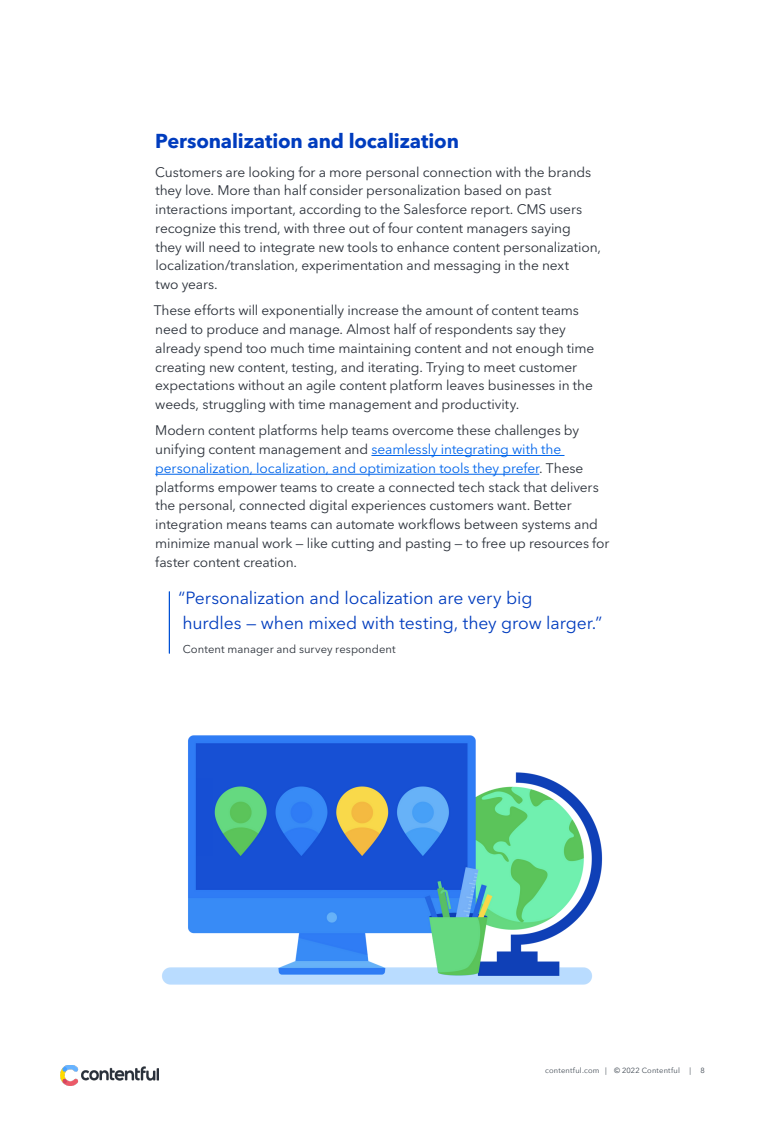
<style>
.page{position:relative;width:765px;height:1125px;background:#fff}
.page>*{position:absolute;margin:0;border:0;box-sizing:border-box;transform-origin:0 0}
.t1{font:700 20px "Avenir Next LT Pro";letter-spacing:-.005em;color:#003cbe}
.t2{font:17.5px/25px "Avenir Next LT Pro";letter-spacing:-.005em;color:#003cbe}
.t3{font:13.75px/18.8px "Avenir Next LT Pro";letter-spacing:-.01em;color:#2a3039}
.t4{font:11.25px "Avenir Next LT Pro";letter-spacing:.005em;color:#2a3039}
.t5{font:7.5px "Avenir Next";letter-spacing:.025em;color:#404953}
.s1{color:#0065eb}
</style>
<div class="page">
<img style="left:60px;top:1065px;width:99px;height:20px">
<hr style="left:371px;top:455px;width:194px;height:1px;background:#0065eb">
<hr style="left:155px;top:474px;width:384px;height:1px;background:#0065eb">
<img style="left:162px;top:735px;width:441px;height:250px">
<hr style="left:169px;top:591px;width:1px;height:63px;background:#0050d5">
<h1 class="t1" style="left:155px;top:129px;width:305px">Personalization and localization</h1>
<p class="t3" style="left:155px;top:162px;width:447px">Customers are looking for a more personal connection with the brands they love. More than half consider personalization based on past interactions important, according to the Salesforce report. CMS users recognize this trend, with three out of four content managers saying<br>they will need to integrate new tools to enhance content personalization, localization/translation, experimentation and messaging in the next<br>two years.</p>
<p class="t3" style="left:154px;top:301px;width:442px">These efforts will exponentially increase the amount of content teams need to produce and manage. Almost half of respondents say they already spend too much time maintaining content and not enough time creating new content, testing, and iterating. Trying to meet customer expectations without an agile content platform leaves businesses in the weeds, struggling with time management and productivity.</p>
<p class="t3" style="left:155px;top:421px;width:456px">Modern content platforms help teams overcome these challenges by unifying content management and <span class="s1">seamlessly integrating with the personalization, localization, and optimization tools they prefer</span>. These platforms empower teams to create a connected tech stack that delivers the personal, connected digital experiences customers want. Better integration means teams can automate workflows between systems and minimize manual work — like cutting and pasting — to free up resources for faster content creation.</p>
<p class="t2" style="left:179px;top:586px;width:425px">“Personalization and localization are very big<br>hurdles — when mixed with testing, they grow larger.”</p>
<p class="t4" style="left:183px;top:643px;width:215px">Content manager and survey respondent</p>
<p class="t5" style="left:545px;top:1064px;width:136px">contentful.com | © 2022 Contentful</p>
<p class="t5" style="left:689px;top:1064px;width:3px">|</p>
<p class="t5" style="left:700px;top:1064px;width:6px">8</p>
</div>
